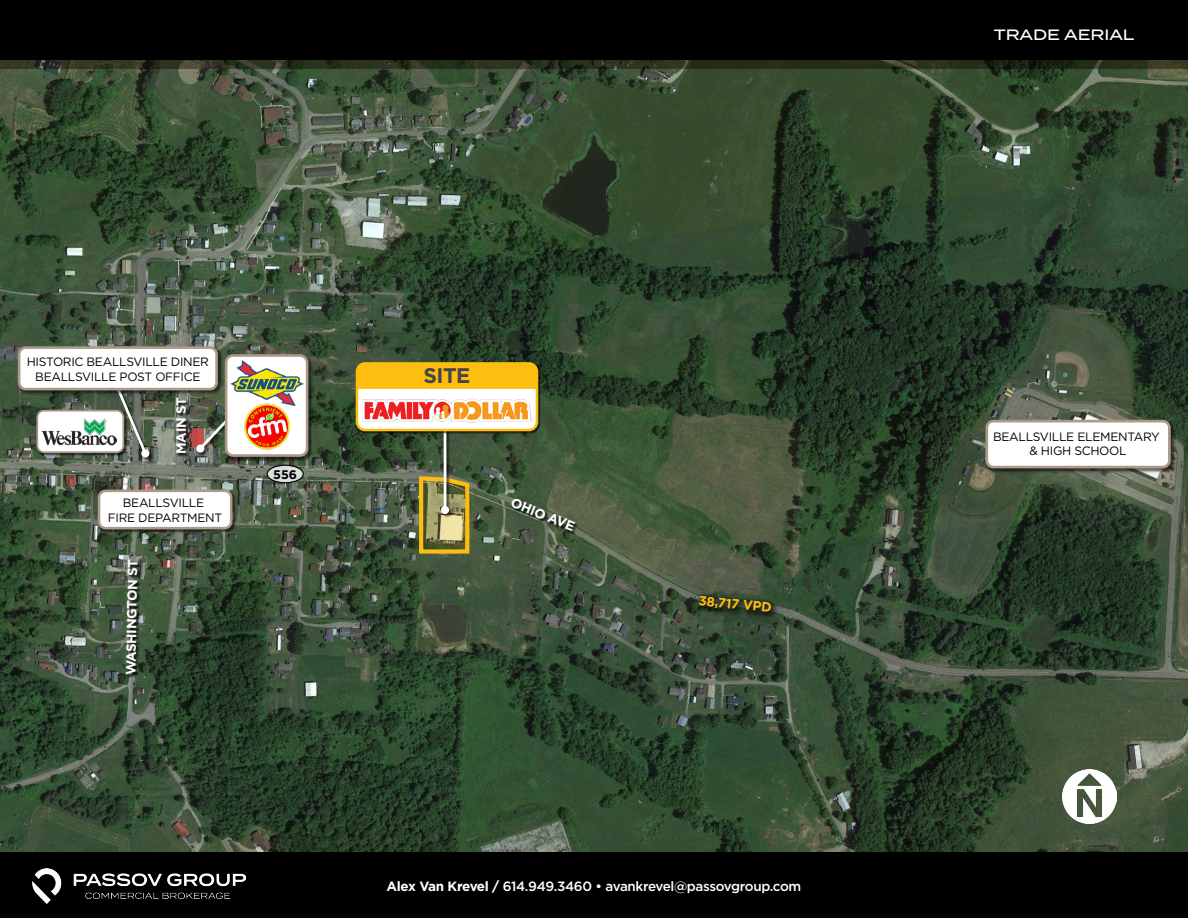
<style>
.page{position:relative;width:1188px;height:918px;background:#fff}
.page>*{position:absolute;margin:0;border:0;box-sizing:border-box;transform-origin:0 0}
.t1{font:700 21.15px "Gotham";color:#464547}
.t2{font:500 15px "Termina";color:#fff}
.t3{font:500 13.5px "Gotham";letter-spacing:-.025em;color:#fff}
.t4{font:700 13.35px "Gotham";letter-spacing:-.025em;color:#fff}
.t5{font:700 13.35px "Gotham";color:#febe10}
.t6{font:700 12.45px "Gotham";color:#000}
.t7{font:12.15px/14.5px "Gotham";letter-spacing:-.025em;color:#000;text-align:center}
.s1{font-weight:700}
</style>
<div class="page">
<img style="left:0;top:69px;width:1188px;height:783px">
<img style="left:693px;top:588px;width:89px;height:35px">
<img style="left:696px;top:591px;width:80px;height:30px">
<img style="left:173px;top:397px;width:22px;height:62px">
<img style="left:507px;top:495px;width:75px;height:45px">
<img style="left:123px;top:558px;width:24px;height:122px">
<svg style="left:267px;top:465px;width:37px;height:18px"></svg>
<img style="left:984px;top:418px;width:193px;height:57px">
<div style="left:987px;top:421px;width:182px;height:46px;background:#fff;border-radius:7px"></div>
<div style="left:985px;top:420px;width:186px;height:48px;border:3px solid #ad9989;border-radius:7px"></div>
<img style="left:195px;top:397px;width:29px;height:61px">
<svg style="left:196px;top:397px;width:28px;height:56px;background:#656554"></svg>
<img style="left:116px;top:397px;width:38px;height:65px">
<svg style="left:114px;top:397px;width:36px;height:61px;background:#6e7769"></svg>
<img style="left:224px;top:353px;width:91px;height:110px">
<div style="left:226px;top:356px;width:81px;height:100px;background:#fff;border-radius:7px"></div>
<div style="left:225px;top:354px;width:83px;height:103px;border:3px solid #ad9989;border-radius:7px"></div>
<img style="left:244px;top:405px;width:49px;height:45px">
<img style="left:230px;top:360px;width:73px;height:45px">
<img style="left:17px;top:345px;width:207px;height:52px">
<div style="left:19px;top:348px;width:198px;height:41px;background:#fff;border-radius:7px"></div>
<div style="left:18px;top:346px;width:200px;height:44px;border:3px solid #ad9989;border-radius:7px"></div>
<img style="left:36px;top:409px;width:92px;height:48px">
<div style="left:37px;top:411px;width:86px;height:41px;background:#fff;border-radius:7px"></div>
<div style="left:36px;top:410px;width:88px;height:43px;border:2px solid #ad9989;border-radius:7px"></div>
<img style="left:97px;top:488px;width:140px;height:46px">
<div style="left:99px;top:491px;width:132px;height:37px;background:#fff;border-radius:7px"></div>
<div style="left:98px;top:490px;width:135px;height:39px;border:3px solid #ad9989;border-radius:7px"></div>
<img style="left:42px;top:418px;width:75px;height:27px">
<svg style="left:417px;top:474px;width:54px;height:82px;background:#a2944a"></svg>
<img style="left:440px;top:434px;width:14px;height:85px">
<hr style="left:444px;top:406px;width:2px;height:104px;background:#fff">
<div style="left:441px;top:506px;width:8px;height:8px;background:#fff;border-radius:50%"></div>
<img style="left:355px;top:361px;width:186px;height:73px">
<div style="left:357px;top:363px;width:180px;height:67px;background:#fff;border-radius:8px"></div>
<div style="left:356px;top:362px;width:182px;height:69px;border:3px solid #febe10;border-radius:8px"></div>
<div style="left:357px;top:363px;width:180px;height:26px;background:#febe10"></div>
<img style="left:362px;top:399px;width:170px;height:24px">
<img style="left:1063px;top:770px;width:54px;height:54px">
<div style="left:0;top:852px;width:1188px;height:66px;background:#000"></div>
<svg style="left:0;top:60px;width:1188px;height:9px;background:#2a301e"></svg>
<div style="left:0;top:0;width:1188px;height:60px;background:#000"></div>
<img style="left:33px;top:869px;width:212px;height:35px">
<p class="t7" style="left:27px;top:354px;width:184px">HISTORIC BEALLSVILLE DINER</p>
<p class="t7" style="left:35px;top:369px;width:167px">BEALLSVILLE POST OFFICE</p>
<h1 class="t1" style="left:423px;top:362px;width:48px">SITE</h1>
<p class="t4" style="left:172px;top:454px;width:58px;rotate:-90deg">MAIN ST</p>
<p class="t7" style="left:108px;top:495px;width:116px">BEALLSVILLE<br>FIRE DEPARTMENT</p>
<p class="t4" style="left:122px;top:675px;width:118px;rotate:-89deg">WASHINGTON ST</p>
<p class="t6" style="left:273px;top:466px;width:25px">556</p>
<p class="t4" style="left:515px;top:494px;width:69px;rotate:22deg">OHIO AVE</p>
<p class="t5" style="left:700px;top:591px;width:75px;rotate:6deg">38,717 VPD</p>
<p class="t3" style="left:387px;top:877px;width:416px"><span class="s1">Alex Van Krevel /</span> 614.949.3460 • avankrevel@passovgroup.com</p>
<p class="t2" style="left:994px;top:23px;width:142px">TRADE AERIAL</p>
<p class="t7" style="left:993px;top:429px;width:168px">BEALLSVILLE ELEMENTARY &amp; HIGH SCHOOL</p>
</div>
